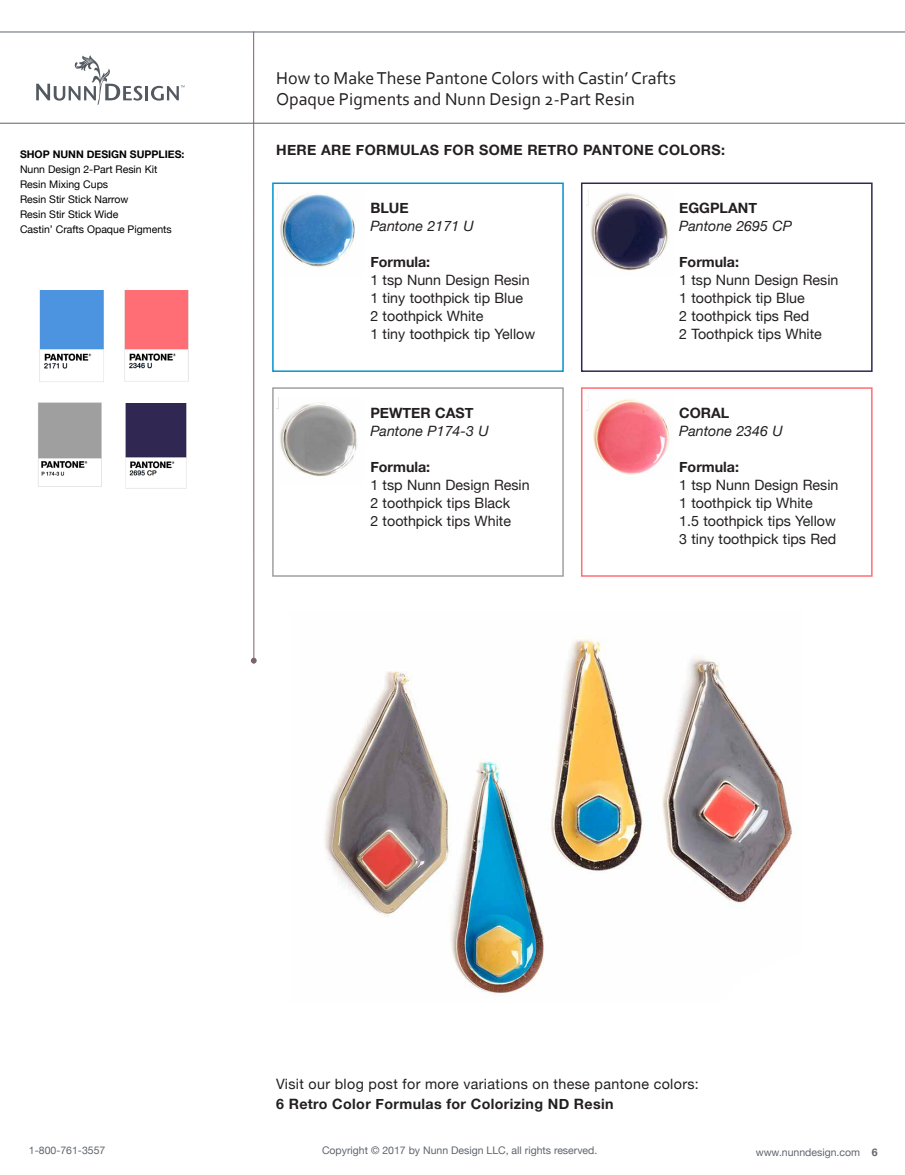
<style>
.page{position:relative;width:905px;height:1175px;background:#fff}
.page>*{position:absolute;margin:0;border:0;box-sizing:border-box;transform-origin:0 0}
.t1{font:18px/21px "Corbel";color:#231f20}
.t2{font:14.25px/18px "Helvetica Neue";color:#231f20}
.t3{font:700 14.25px "Helvetica Neue";letter-spacing:.025em;color:#231f20}
.t4{font:14.25px "Helvetica Neue";letter-spacing:.025em;color:#231f20}
.t5{font:italic 14.25px "Helvetica Neue";color:#231f20}
.t6{font:700 14.25px "Helvetica Neue";color:#231f20}
.t7{font:10.5px/15px "Helvetica Neue";color:#000}
.t8{font:10.5px "Helvetica Neue";color:#5f656d}
.t9{font:700 10.5px "Helvetica Neue";color:#000}
.s1{font-weight:700}
</style>
<div class="page">
<div style="left:581px;top:182px;width:291px;height:190px;border:2px solid #302752"></div>
<div style="left:581px;top:387px;width:291px;height:190px;border:2px solid #ff6d75"></div>
<hr style="left:0;top:32px;width:904px;height:1px;background:#5f656d">
<hr style="left:0;top:123px;width:904px;height:1px;background:#5f656d">
<svg style="left:36px;top:55px;width:106px;height:50px"></svg>
<hr style="left:145px;top:86px;width:3px;height:14px;background:#525960">
<svg style="left:151px;top:85px;width:34px;height:16px"></svg>
<hr style="left:253px;top:32px;width:1px;height:631px;background:#7b6368">
<svg style="left:251px;top:657px;width:6px;height:6px"></svg>
<img style="left:124px;top:290px;width:65px;height:92px">
<img style="left:38px;top:402px;width:64px;height:85px">
<img style="left:125px;top:404px;width:62px;height:85px">
<img style="left:39px;top:290px;width:65px;height:92px">
<div style="left:272px;top:182px;width:291px;height:190px;border:2px solid #0094d0"></div>
<div style="left:272px;top:387px;width:291px;height:190px;border:2px solid #a09ea1"></div>
<img style="left:324px;top:637px;width:474px;height:357px">
<img style="left:276px;top:194px;width:79px;height:73px">
<img style="left:276px;top:398px;width:81px;height:79px">
<img style="left:586px;top:189px;width:83px;height:82px">
<img style="left:586px;top:399px;width:84px;height:76px">
<p class="t9" style="left:20px;top:146px;width:166px">SHOP NUNN DESIGN SUPPLIES:</p>
<p class="t7" style="left:20px;top:163px;width:153px">Nunn Design 2-Part Resin Kit<br>Resin Mixing Cups<br>Resin Stir Stick Narrow<br>Resin Stir Stick Wide<br>Castin’ Crafts Opaque Pigments</p>
<p class="t1" style="left:276px;top:67px;width:401px">How to Make These Pantone Colors with Castin’ Crafts<br>Opaque Pigments and Nunn Design 2-Part Resin</p>
<p class="t3" style="left:276px;top:139px;width:450px">HERE ARE FORMULAS FOR SOME RETRO PANTONE COLORS:</p>
<p class="t3" style="left:370px;top:197px;width:40px">BLUE</p>
<p class="t5" style="left:370px;top:215px;width:105px">Pantone 2171 U</p>
<p class="t6" style="left:370px;top:251px;width:61px">Formula:</p>
<p class="t2" style="left:370px;top:272px;width:166px">1 tsp Nunn Design Resin<br>1 tiny toothpick tip Blue<br>2 toothpick White<br>1 tiny toothpick tip Yellow</p>
<p class="t6" style="left:370px;top:401px;width:105px">PEWTER CAST</p>
<p class="t5" style="left:370px;top:420px;width:120px">Pantone P174-3 U</p>
<p class="t6" style="left:370px;top:455px;width:61px">Formula:</p>
<p class="t2" style="left:370px;top:476px;width:161px">1 tsp Nunn Design Resin<br>2 toothpick tips Black<br>2 toothpick tips White</p>
<p class="t6" style="left:679px;top:197px;width:79px">EGGPLANT</p>
<p class="t5" style="left:679px;top:215px;width:114px">Pantone 2695 CP</p>
<p class="t6" style="left:679px;top:251px;width:61px">Formula:</p>
<p class="t2" style="left:679px;top:272px;width:161px">1 tsp Nunn Design Resin<br>1 toothpick tip Blue<br>2 toothpick tips Red<br>2 Toothpick tips White</p>
<p class="t3" style="left:679px;top:401px;width:52px">CORAL</p>
<p class="t5" style="left:679px;top:420px;width:105px">Pantone 2346 U</p>
<p class="t6" style="left:679px;top:455px;width:61px">Formula:</p>
<p class="t2" style="left:679px;top:476px;width:161px">1 tsp Nunn Design Resin<br>1 toothpick tip White<br>1.5 toothpick tips Yellow<br>3 tiny toothpick tips Red</p>
<p class="t4" style="left:276px;top:1073px;width:424px">Visit our blog post for more variations on these pantone colors:</p>
<p class="t3" style="left:276px;top:1092px;width:339px">6 Retro Color Formulas for Colorizing ND Resin</p>
<p class="t8" style="left:29px;top:1142px;width:78px">1-800-761-3557</p>
<p class="t8" style="left:322px;top:1142px;width:277px">Copyright © 2017 by Nunn Design LLC, all rights reserved.</p>
<p class="t8" style="left:755px;top:1144px;width:123px">www.nunndesign.com <span class="s1">6</span></p>
</div>
